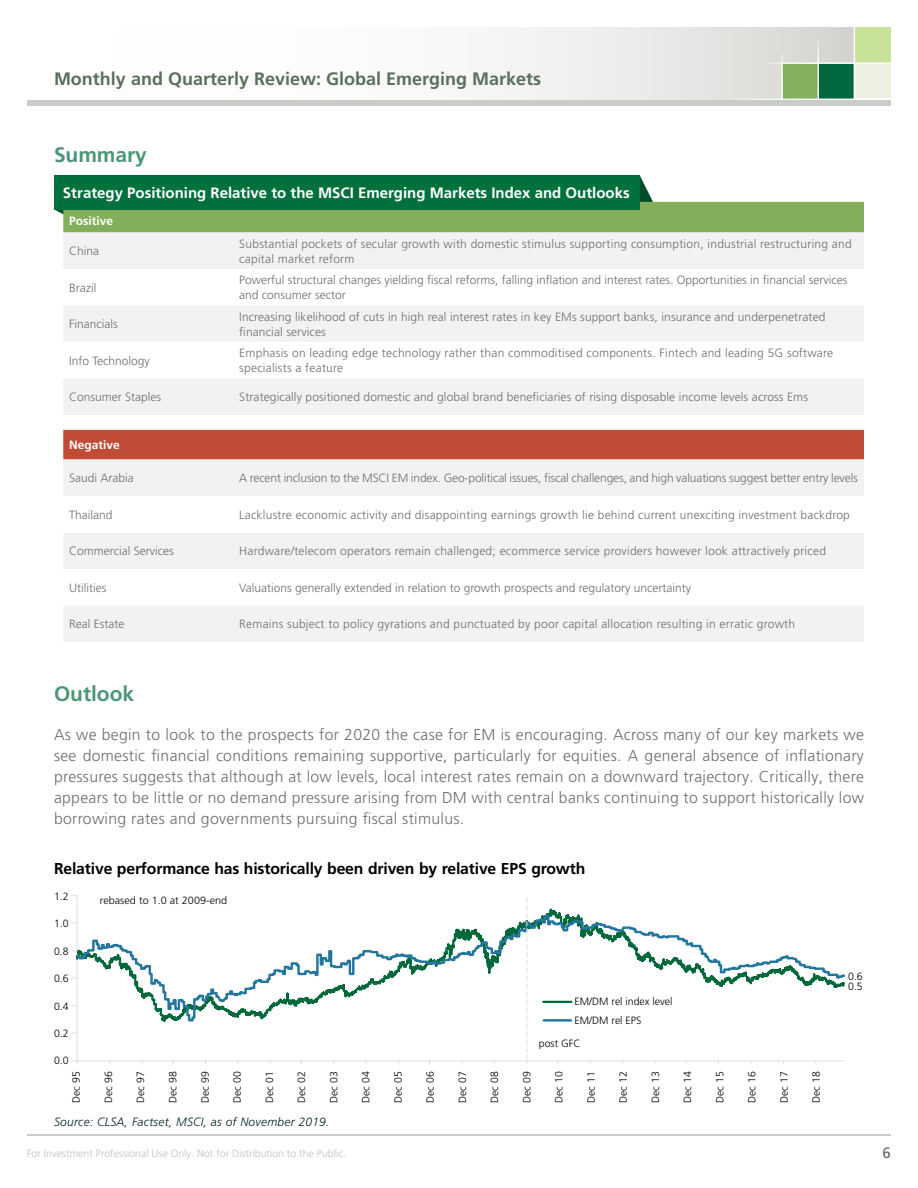
<style>
.page{position:relative;width:918px;height:1188px;background:#fff}
.page>*{position:absolute;margin:0;border:0;box-sizing:border-box;transform-origin:0 0}
.t1{font:700 21px "Frutiger LT Pro";letter-spacing:-.005em;color:#4d9677}
.t2{font:700 18px "Frutiger LT Pro";color:#59705d}
.t3{font:300 15.75px/21px "Frutiger LT Pro";letter-spacing:.02em;color:#6d6e71;text-align:justify}
.t4{font:700 15.75px "Frutiger LT Pro";letter-spacing:-.01em;color:#000}
.t5{font:700 15px "Frutiger LT Pro";color:#fff}
.t6{font:15px "Frutiger LT Pro";color:#636466}
.t7{font:300 12px/15px "Frutiger LT Pro";letter-spacing:.01em;color:#6d6e71}
.t8{font:300 12px "Frutiger LT Pro";letter-spacing:-.01em;color:#6d6e71}
.t9{font:italic 300 12px "Frutiger LT Pro";letter-spacing:.02em;color:#002223}
.t10{font:700 12px "Frutiger LT Pro";color:#fff}
.t11{font:300 10.5px/18.6px "Frutiger LT Pro";color:#000}
.t12{font:300 10.5px "Frutiger LT Pro";color:#bdc1c7}
</style>
<div class="page">
<hr style="left:27px;top:1134px;width:864px;height:2px;background:#c9cdc7">
<div style="left:27px;top:27px;width:864px;height:74px;background:linear-gradient(to right,#fff,#dcdcd9)"></div>
<div style="left:818px;top:63px;width:37px;height:36px;background:#00673e"></div>
<div style="left:855px;top:63px;width:36px;height:36px;background:#ebf0e3"></div>
<div style="left:782px;top:64px;width:36px;height:36px;background:#84af5b"></div>
<div style="left:855px;top:27px;width:36px;height:36px;background:#c7e299"></div>
<hr style="left:763px;top:62px;width:128px;height:2px;background:#fff">
<hr style="left:854px;top:27px;width:1px;height:73px;background:#fff">
<hr style="left:781px;top:51px;width:2px;height:49px;background:#fff">
<hr style="left:818px;top:37px;width:1px;height:63px;background:#fff">
<hr style="left:727px;top:99px;width:164px;height:1px;background:#fff">
<div style="left:27px;top:100px;width:864px;height:6px;background:#c9cdc7"></div>
<svg style="left:54px;top:176px;width:810px;height:56px"></svg>
<svg style="left:63px;top:232px;width:801px;height:182px;fill:#f2f2f2"></svg>
<svg style="left:63px;top:269px;width:801px;height:36px"></svg>
<div style="left:54px;top:175px;width:586px;height:34px;background:#00703c"></div>
<div style="left:63px;top:430px;width:801px;height:30px;background:#c04b37"></div>
<svg style="left:64px;top:460px;width:800px;height:182px;fill:#f2f2f2"></svg>
<svg style="left:64px;top:496px;width:800px;height:37px"></svg>
<hr style="left:77px;top:896px;width:1px;height:165px;background:#e0e0e0">
<hr style="left:77px;top:1061px;width:766px;height:1px;background:#e0e0e0">
<svg style="left:76px;top:914px;width:768px;height:109px"></svg>
<svg style="left:526px;top:898px;width:2px;height:166px"></svg>
<h2 class="t2" style="left:54px;top:68px;width:489px">Monthly and Quarterly Review: Global Emerging Markets</h2>
<h1 class="t1" style="left:54px;top:143px;width:94px">Summary</h1>
<p class="t5" style="left:63px;top:184px;width:568px">Strategy Positioning Relative to the MSCI Emerging Markets Index and Outlooks</p>
<p class="t10" style="left:69px;top:214px;width:46px">Positive</p>
<p class="t7" style="left:69px;top:244px;width:32px">China</p>
<p class="t7" style="left:239px;top:236px;width:614px">Substantial pockets of secular growth with domestic stimulus supporting consumption, industrial restructuring and capital market reform</p>
<p class="t7" style="left:69px;top:280px;width:29px">Brazil</p>
<p class="t7" style="left:239px;top:273px;width:610px">Powerful structural changes yielding fiscal reforms, falling inflation and interest rates. Opportunities in financial services and consumer sector</p>
<p class="t7" style="left:69px;top:317px;width:50px">Financials</p>
<p class="t7" style="left:239px;top:309px;width:588px">Increasing likelihood of cuts in high real interest rates in key EMs support banks, insurance and underpenetrated financial services</p>
<p class="t7" style="left:69px;top:353px;width:82px">Info Technology</p>
<p class="t7" style="left:239px;top:345px;width:595px">Emphasis on leading edge technology rather than commoditised components. Fintech and leading 5G software specialists a feature</p>
<p class="t7" style="left:69px;top:389px;width:94px">Consumer Staples</p>
<p class="t7" style="left:239px;top:389px;width:570px">Strategically positioned domestic and global brand beneficiaries of rising disposable income levels across Ems</p>
<p class="t10" style="left:69px;top:438px;width:52px">Negative</p>
<p class="t7" style="left:69px;top:471px;width:66px">Saudi Arabia</p>
<p class="t8" style="left:239px;top:471px;width:620px">A recent inclusion to the MSCI EM index. Geo-political issues, fiscal challenges, and high valuations suggest better entry levels</p>
<p class="t7" style="left:69px;top:507px;width:45px">Thailand</p>
<p class="t7" style="left:239px;top:507px;width:612px">Lacklustre economic activity and disappointing earnings growth lie behind current unexciting investment backdrop</p>
<p class="t7" style="left:69px;top:544px;width:106px">Commercial Services</p>
<p class="t7" style="left:239px;top:544px;width:588px">Hardware/telecom operators remain challenged; ecommerce service providers however look attractively priced</p>
<p class="t7" style="left:69px;top:580px;width:39px">Utilities</p>
<p class="t7" style="left:239px;top:580px;width:453px">Valuations generally extended in relation to growth prospects and regulatory uncertainty</p>
<p class="t7" style="left:69px;top:617px;width:57px">Real Estate</p>
<p class="t7" style="left:239px;top:617px;width:557px">Remains subject to policy gyrations and punctuated by poor capital allocation resulting in erratic growth</p>
<h1 class="t1" style="left:54px;top:681px;width:82px">Outlook</h1>
<p class="t3" style="left:54px;top:724px;width:812px">As we begin to look to the prospects for 2020 the case for EM is encouraging. Across many of our key markets we see domestic financial conditions remaining supportive, particularly for equities. A general absence of inflationary pressures suggests that although at low levels, local interest rates remain on a downward trajectory. Critically, there appears to be little or no demand pressure arising from DM with central banks continuing to support historically low borrowing rates and governments pursuing fiscal stimulus.</p>
<h3 class="t4" style="left:54px;top:859px;width:533px">Relative performance has historically been driven by relative EPS growth</h3>
<p class="t11" style="left:54px;top:887px;width:16px">1.2</p>
<p class="t11" style="left:54px;top:914px;width:16px">1.0</p>
<p class="t11" style="left:54px;top:942px;width:16px">0.8</p>
<p class="t11" style="left:54px;top:969px;width:16px">0.6</p>
<p class="t11" style="left:54px;top:997px;width:16px">0.4</p>
<p class="t11" style="left:54px;top:1024px;width:16px">0.2</p>
<p class="t11" style="left:54px;top:1052px;width:16px">0.0</p>
<p class="t11" style="left:100px;top:891px;width:129px">rebased to 1.0 at 2009-end</p>
<p class="t11" style="left:575px;top:992px;width:99px">EM/DM rel index level<br>EM/DM rel EPS</p>
<p class="t11" style="left:539px;top:1035px;width:43px">post GFC</p>
<p class="t11" style="left:67px;top:1103px;width:33px;rotate:-90deg">Dec 95</p>
<p class="t11" style="left:99px;top:1103px;width:33px;rotate:-90deg">Dec 96</p>
<p class="t11" style="left:131px;top:1103px;width:33px;rotate:-90deg">Dec 97</p>
<p class="t11" style="left:164px;top:1103px;width:33px;rotate:-90deg">Dec 98</p>
<p class="t11" style="left:196px;top:1103px;width:33px;rotate:-90deg">Dec 99</p>
<p class="t11" style="left:228px;top:1103px;width:33px;rotate:-90deg">Dec 00</p>
<p class="t11" style="left:260px;top:1103px;width:33px;rotate:-90deg">Dec 01</p>
<p class="t11" style="left:292px;top:1103px;width:33px;rotate:-90deg">Dec 02</p>
<p class="t11" style="left:324px;top:1103px;width:33px;rotate:-90deg">Dec 03</p>
<p class="t11" style="left:357px;top:1103px;width:33px;rotate:-90deg">Dec 04</p>
<p class="t11" style="left:389px;top:1103px;width:33px;rotate:-90deg">Dec 05</p>
<p class="t11" style="left:421px;top:1103px;width:33px;rotate:-90deg">Dec 06</p>
<p class="t11" style="left:453px;top:1103px;width:33px;rotate:-90deg">Dec 07</p>
<p class="t11" style="left:485px;top:1103px;width:33px;rotate:-90deg">Dec 08</p>
<p class="t11" style="left:518px;top:1103px;width:33px;rotate:-90deg">Dec 09</p>
<p class="t11" style="left:550px;top:1103px;width:33px;rotate:-90deg">Dec 10</p>
<p class="t11" style="left:582px;top:1103px;width:33px;rotate:-90deg">Dec 11</p>
<p class="t11" style="left:614px;top:1103px;width:33px;rotate:-90deg">Dec 12</p>
<p class="t11" style="left:646px;top:1103px;width:33px;rotate:-90deg">Dec 13</p>
<p class="t11" style="left:678px;top:1103px;width:33px;rotate:-90deg">Dec 14</p>
<p class="t11" style="left:711px;top:1103px;width:33px;rotate:-90deg">Dec 15</p>
<p class="t11" style="left:743px;top:1103px;width:33px;rotate:-90deg">Dec 16</p>
<p class="t11" style="left:775px;top:1103px;width:33px;rotate:-90deg">Dec 17</p>
<p class="t11" style="left:807px;top:1103px;width:33px;rotate:-90deg">Dec 18</p>
<p class="t9" style="left:54px;top:1115px;width:277px">Source: CLSA, Factset, MSCI, as of November 2019.</p>
<p class="t11" style="left:848px;top:967px;width:16px">0.6</p>
<p class="t11" style="left:848px;top:977px;width:16px">0.5</p>
<p class="t12" style="left:27px;top:1147px;width:320px">For Investment Professional Use Only. Not for Distribution to the Public.</p>
<p class="t6" style="left:883px;top:1144px;width:10px">6</p>
</div>
